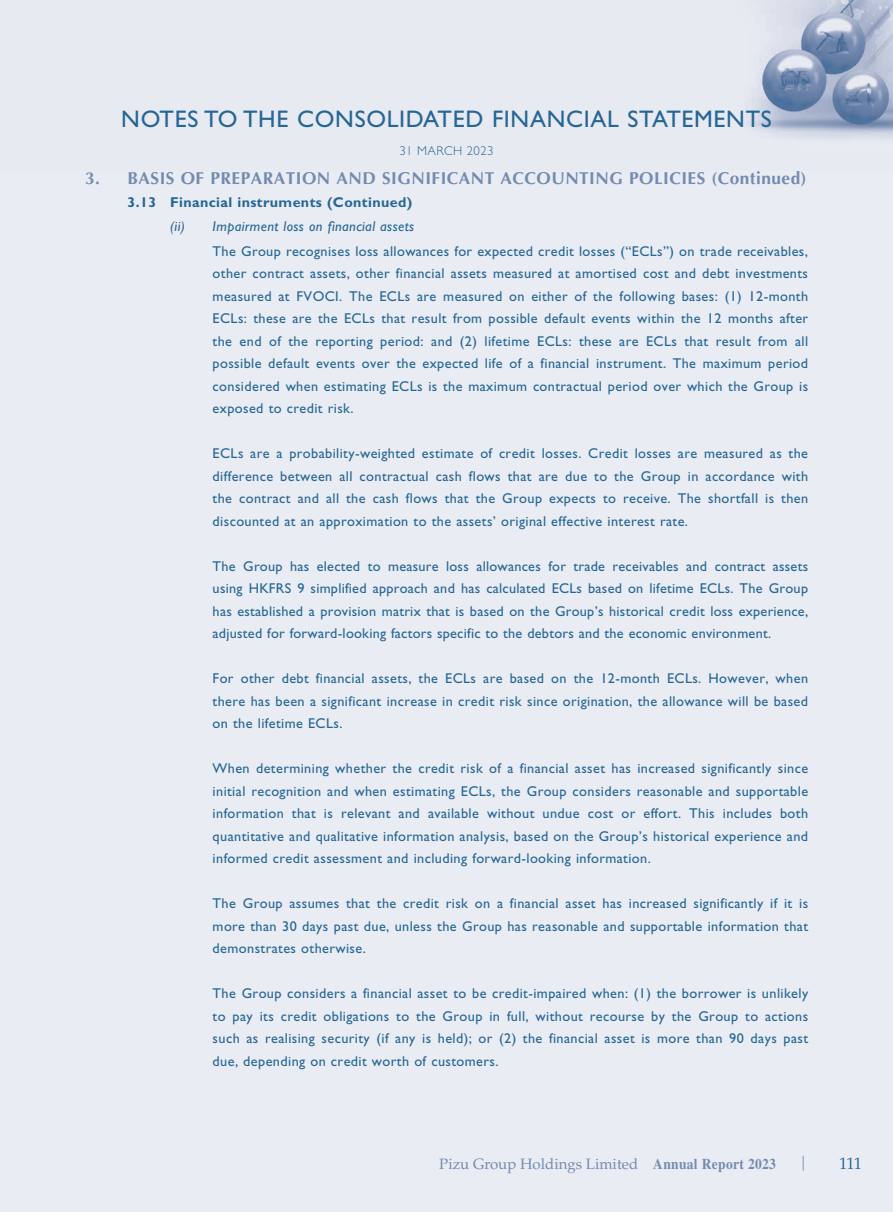
<style>
.page{position:relative;width:893px;height:1212px;background:#eaecf3}
.page>*{position:absolute;margin:0;border:0;box-sizing:border-box;transform-origin:0 0}
.t1{font:24px "Gill Sans Std";letter-spacing:.03em;color:#246695}
.t2{font:700 17.25px "Optima LT Std";letter-spacing:.03em;color:#728bb1}
.t3{font:16.5px "Palatino LT Std";color:#246695}
.t4{font:15px "Palatino LT Std";color:#728bb1}
.t5{font:14.25px/22.5px "Gill Sans Std";letter-spacing:.03em;color:#246695;text-align:justify}
.t6{font:700 14.25px "Gill Sans Std";letter-spacing:.03em;color:#246695}
.t7{font:italic 14.25px "Gill Sans Std";letter-spacing:.03em;color:#246695}
.t8{font:300 12.75px "Gill Sans Std";letter-spacing:.03em;color:#246695}
.s1{font-family:"Times LT Std";font-weight:700}
</style>
<div class="page">
<img style="left:746px;top:0;width:147px;height:139px">
<h1 class="t1" style="left:121px;top:105px;width:652px">NOTES TO THE CONSOLIDATED FINANCIAL STATEMENTS</h1>
<p class="t8" style="left:400px;top:144px;width:95px">31 MARCH 2023</p>
<p class="t2" style="left:85px;top:169px;width:723px">3. BASIS OF PREPARATION AND SIGNIFICANT ACCOUNTING POLICIES (Continued)</p>
<p class="t6" style="left:128px;top:193px;width:286px">3.13 Financial instruments (Continued)</p>
<p class="t7" style="left:170px;top:218px;width:246px">(ii) Impairment loss on financial assets</p>
<p class="t5" style="left:213px;top:240px;width:597px">The Group recognises loss allowances for expected credit losses (“ECLs”) on trade receivables, other contract assets, other financial assets measured at amortised cost and debt investments measured at FVOCI. The ECLs are measured on either of the following bases: (1) 12-month ECLs: these are the ECLs that result from possible default events within the 12 months after the end of the reporting period: and (2) lifetime ECLs: these are ECLs that result from all possible default events over the expected life of a financial instrument. The maximum period considered when estimating ECLs is the maximum contractual period over which the Group is exposed to credit risk.</p>
<p class="t5" style="left:213px;top:442px;width:597px">ECLs are a probability-weighted estimate of credit losses. Credit losses are measured as the difference between all contractual cash flows that are due to the Group in accordance with the contract and all the cash flows that the Group expects to receive. The shortfall is then discounted at an approximation to the assets’ original effective interest rate.</p>
<p class="t5" style="left:213px;top:555px;width:597px">The Group has elected to measure loss allowances for trade receivables and contract assets using HKFRS 9 simplified approach and has calculated ECLs based on lifetime ECLs. The Group has established a provision matrix that is based on the Group’s historical credit loss experience, adjusted for forward-looking factors specific to the debtors and the economic environment.</p>
<p class="t5" style="left:213px;top:667px;width:597px">For other debt financial assets, the ECLs are based on the 12-month ECLs. However, when there has been a significant increase in credit risk since origination, the allowance will be based on the lifetime ECLs.</p>
<p class="t5" style="left:213px;top:757px;width:597px">When determining whether the credit risk of a financial asset has increased significantly since initial recognition and when estimating ECLs, the Group considers reasonable and supportable information that is relevant and available without undue cost or effort. This includes both quantitative and qualitative information analysis, based on the Group’s historical experience and informed credit assessment and including forward-looking information.</p>
<p class="t5" style="left:213px;top:892px;width:597px">The Group assumes that the credit risk on a financial asset has increased significantly if it is more than 30 days past due, unless the Group has reasonable and supportable information that demonstrates otherwise.</p>
<p class="t5" style="left:213px;top:982px;width:597px">The Group considers a financial asset to be credit-impaired when: (1) the borrower is unlikely to pay its credit obligations to the Group in full, without recourse by the Group to actions such as realising security (if any is held); or (2) the financial asset is more than 90 days past due, depending on credit worth of customers.</p>
<p class="t4" style="left:439px;top:1155px;width:338px">Pizu Group Holdings Limited <span class="s1">Annual Report 2023</span></p>
<p class="t4" style="left:799px;top:1153px;width:11px">|</p>
<p class="t3" style="left:839px;top:1153px;width:24px">111</p>
</div>
